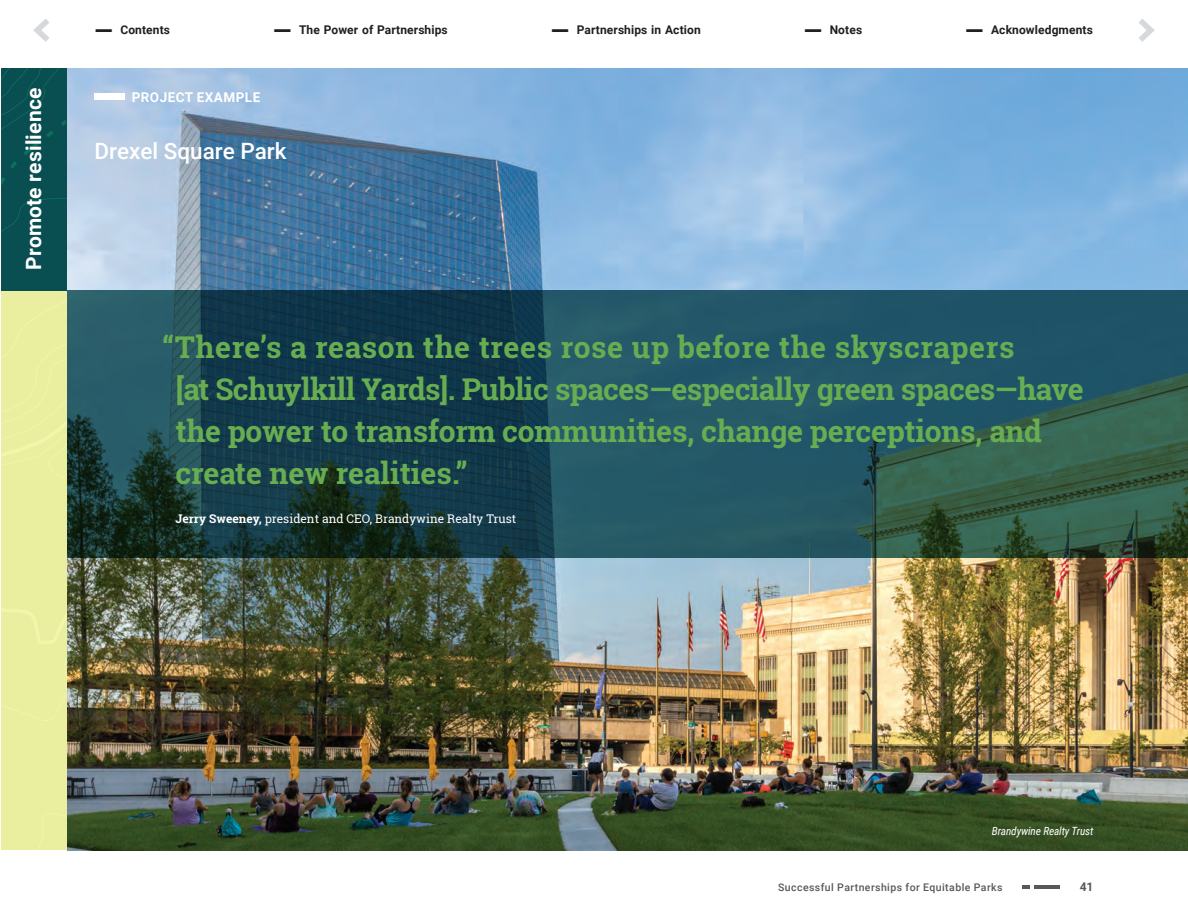
<style>
.page{position:relative;width:1188px;height:918px;background:#fff}
.page>*{position:absolute;margin:0;border:0;box-sizing:border-box;transform-origin:0 0}
.t1{font:700 30px/42px "Roboto Slab";letter-spacing:-.01em;color:#68ad52}
.t2{font:700 30px "Roboto Slab";letter-spacing:.02em;color:#68ad52}
.t3{font:500 22.5px "Roboto";color:#fff}
.t4{font:700 21px "Roboto";letter-spacing:.01em;color:#fff}
.t5{font:700 13.5px "Roboto";letter-spacing:.035em;color:#fff}
.t6{font:700 12px "Roboto";letter-spacing:.01em;color:#231f20}
.t7{font:12px "Roboto Slab";color:#fff}
.t8{font:700 12px "Roboto";color:#57585a}
.t9{font:italic 11.25px "Roboto Condensed";letter-spacing:-.01em;color:#fff}
.t10{font:500 10.5px "Roboto";letter-spacing:.04em;color:#57585a}
.s1{font-size:24px}
.s2{font-weight:700}
</style>
<div class="page">
<svg style="left:1px;top:68px;width:67px;height:782px;fill:#eaee9f"></svg>
<img style="left:68px;top:68px;width:1120px;height:782px">
<svg style="left:68px;top:291px;width:1120px;height:267px"></svg>
<svg style="left:33px;top:19px;width:16px;height:23px"></svg>
<svg style="left:1139px;top:19px;width:16px;height:23px"></svg>
<div style="left:94px;top:93px;width:31px;height:7px;background:#fff"></div>
<hr style="left:1034px;top:886px;width:25px;height:3px;background:#57585a">
<svg style="left:1022px;top:886px;width:7px;height:3px"></svg>
<p class="t6" style="left:94px;top:22px;width:77px"><span class="s1">—</span> Contents</p>
<p class="t6" style="left:273px;top:22px;width:176px"><span class="s1">—</span> The Power of Partnerships</p>
<p class="t6" style="left:551px;top:22px;width:151px"><span class="s1">—</span> Partnerships in Action</p>
<p class="t6" style="left:804px;top:22px;width:60px"><span class="s1">—</span> Notes</p>
<p class="t6" style="left:965px;top:22px;width:129px"><span class="s1">—</span> Acknowledgments</p>
<p class="t4" style="left:19px;top:270px;width:183px;rotate:-90deg">Promote resilience</p>
<p class="t5" style="left:132px;top:88px;width:130px">PROJECT EXAMPLE</p>
<p class="t3" style="left:94px;top:135px;width:194px">Drexel Square Park</p>
<p class="t2" style="left:162px;top:326px;width:854px">“There’s a reason the trees rose up before the skyscrapers</p>
<p class="t1" style="left:176px;top:367px;width:910px">[at Schuylkill Yards]. Public spaces—especially green spaces—have the power to transform communities, change perceptions, and create new realities.”</p>
<p class="t7" style="left:176px;top:510px;width:342px"><span class="s2">Jerry Sweeney,</span> president and CEO, Brandywine Realty Trust</p>
<p class="t9" style="left:992px;top:823px;width:103px">Brandywine Realty Trust</p>
<p class="t10" style="left:778px;top:880px;width:226px">Successful Partnerships for Equitable Parks</p>
<p class="t8" style="left:1080px;top:878px;width:15px">41</p>
</div>
